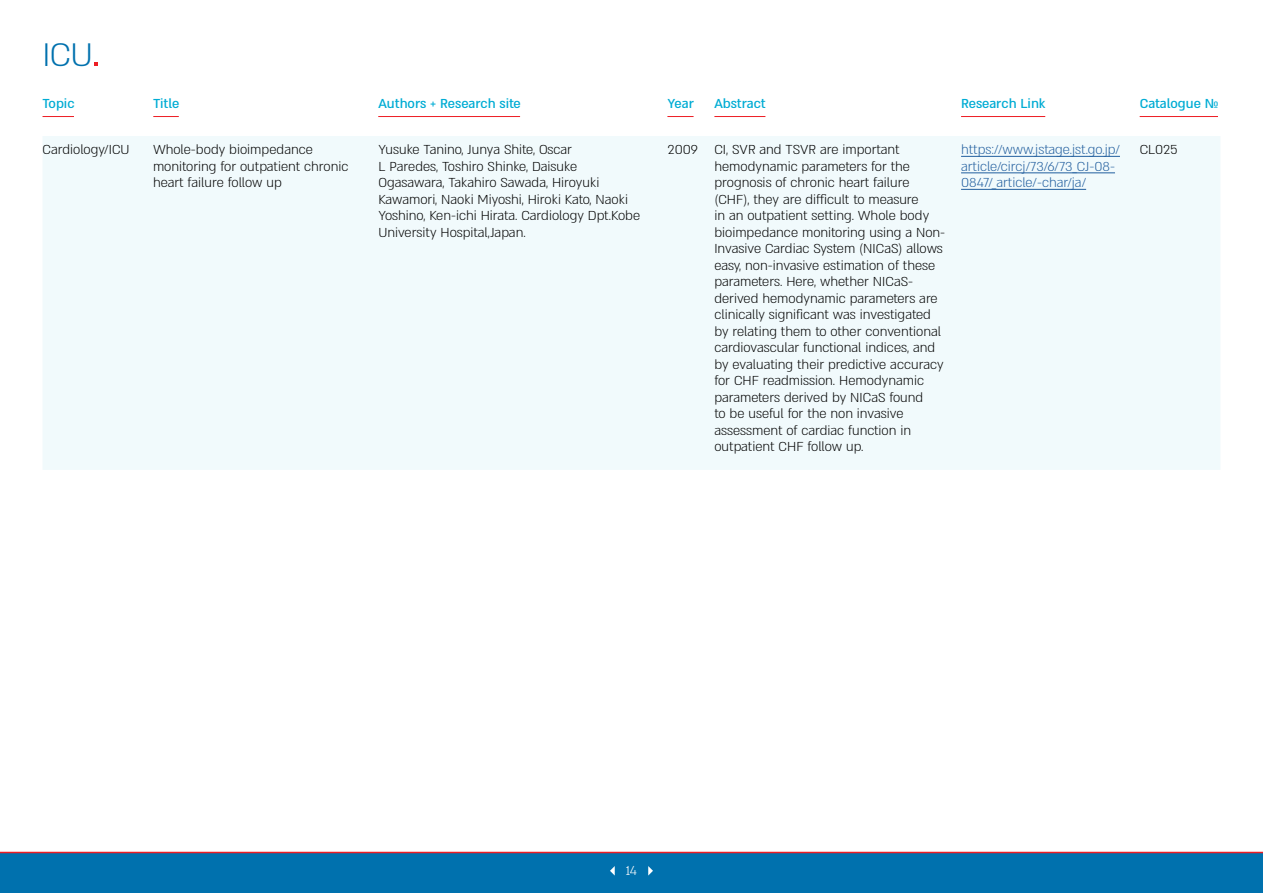
<style>
.page{position:relative;width:1263px;height:893px;background:#fff}
.page>*{position:absolute;margin:0;border:0;box-sizing:border-box;transform-origin:0 0}
.t1{font:300 37.5px "Almoni Neue DL4.0 AAA";color:#0071ae}
.t2{font:300 15px/16.5px "Almoni Neue DL4.0 AAA";color:#000}
.t3{font:300 15px/16.5px "Almoni Neue DL4.0 AAA";color:#215e9e}
.t4{font:500 15px "Almoni Neue DL4.0 AAA";color:#00acd4}
.t5{font:300 15px "Almoni Neue DL4.0 AAA";color:#fff}
</style>
<div class="page">
<div style="left:0;top:853px;width:1263px;height:40px;background:#0071ae"></div>
<hr style="left:0;top:852px;width:1263px;height:1px;background:#ed1d24">
<svg style="left:648px;top:866px;width:5px;height:9px"></svg>
<svg style="left:610px;top:866px;width:5px;height:9px"></svg>
<hr style="left:43px;top:116px;width:31px;height:1px;background:#ed1d24">
<svg style="left:153px;top:116px;width:26px;height:1px"></svg>
<hr style="left:378px;top:116px;width:142px;height:1px;background:#ed1d24">
<svg style="left:667px;top:116px;width:26px;height:1px"></svg>
<hr style="left:714px;top:116px;width:51px;height:1px;background:#ed1d24">
<hr style="left:961px;top:116px;width:84px;height:1px;background:#ed1d24">
<hr style="left:1140px;top:116px;width:78px;height:1px;background:#ed1d24">
<div style="left:43px;top:136px;width:1177px;height:334px;background:#f1fafc"></div>
<hr style="left:961px;top:156px;width:159px;height:1px;background:#215e9e">
<hr style="left:961px;top:173px;width:154px;height:1px;background:#215e9e">
<hr style="left:961px;top:189px;width:125px;height:1px;background:#215e9e">
<svg style="left:94px;top:62px;width:4px;height:4px"></svg>
<h1 class="t1" style="left:43px;top:25px;width:52px">ICU</h1>
<p class="t4" style="left:43px;top:92px;width:34px">Topic</p>
<p class="t4" style="left:153px;top:92px;width:28px">Title</p>
<p class="t4" style="left:378px;top:92px;width:144px">Authors + Research site</p>
<p class="t4" style="left:668px;top:92px;width:28px">Year</p>
<p class="t4" style="left:714px;top:92px;width:53px">Abstract</p>
<p class="t4" style="left:961px;top:92px;width:86px">Research Link</p>
<p class="t4" style="left:1140px;top:92px;width:80px">Catalogue №</p>
<p class="t2" style="left:43px;top:140px;width:88px">Cardiology/ICU</p>
<p class="t2" style="left:153px;top:140px;width:197px">Whole-body bioimpedance monitoring for outpatient chronic heart failure follow up</p>
<p class="t2" style="left:378px;top:140px;width:263px">Yusuke Tanino, Junya Shite, Oscar<br>L Paredes, Toshiro Shinke, Daisuke Ogasawara, Takahiro Sawada, Hiroyuki Kawamori, Naoki Miyoshi, Hiroki Kato, Naoki Yoshino, Ken-ichi Hirata. Cardiology Dpt.Kobe University Hospital,Japan.</p>
<p class="t2" style="left:714px;top:140px;width:232px;text-indent:-47px">2009 CI, SVR and TSVR are important hemodynamic parameters for the prognosis of chronic heart failure (CHF), they are difficult to measure<br>in an outpatient setting. Whole body bioimpedance monitoring using a Non-Invasive Cardiac System (NICaS) allows easy, non-invasive estimation of these parameters. Here, whether NICaS&shy;derived hemodynamic parameters are clinically significant was investigated by relating them to other conventional cardiovascular functional indices, and by evaluating their predictive accuracy for CHF readmission. Hemodynamic parameters derived by NICaS found<br>to be useful for the non invasive assessment of cardiac function in outpatient CHF follow up.</p>
<p class="t3" style="left:961px;top:140px;width:160px">https://www.jstage.jst.go.jp/ article/circj/73/6/73_CJ-08-<br>0847/_article/-char/ja/</p>
<p class="t2" style="left:1140px;top:140px;width:40px">CL025</p>
<p class="t5" style="left:626px;top:859px;width:13px">14</p>
</div>
